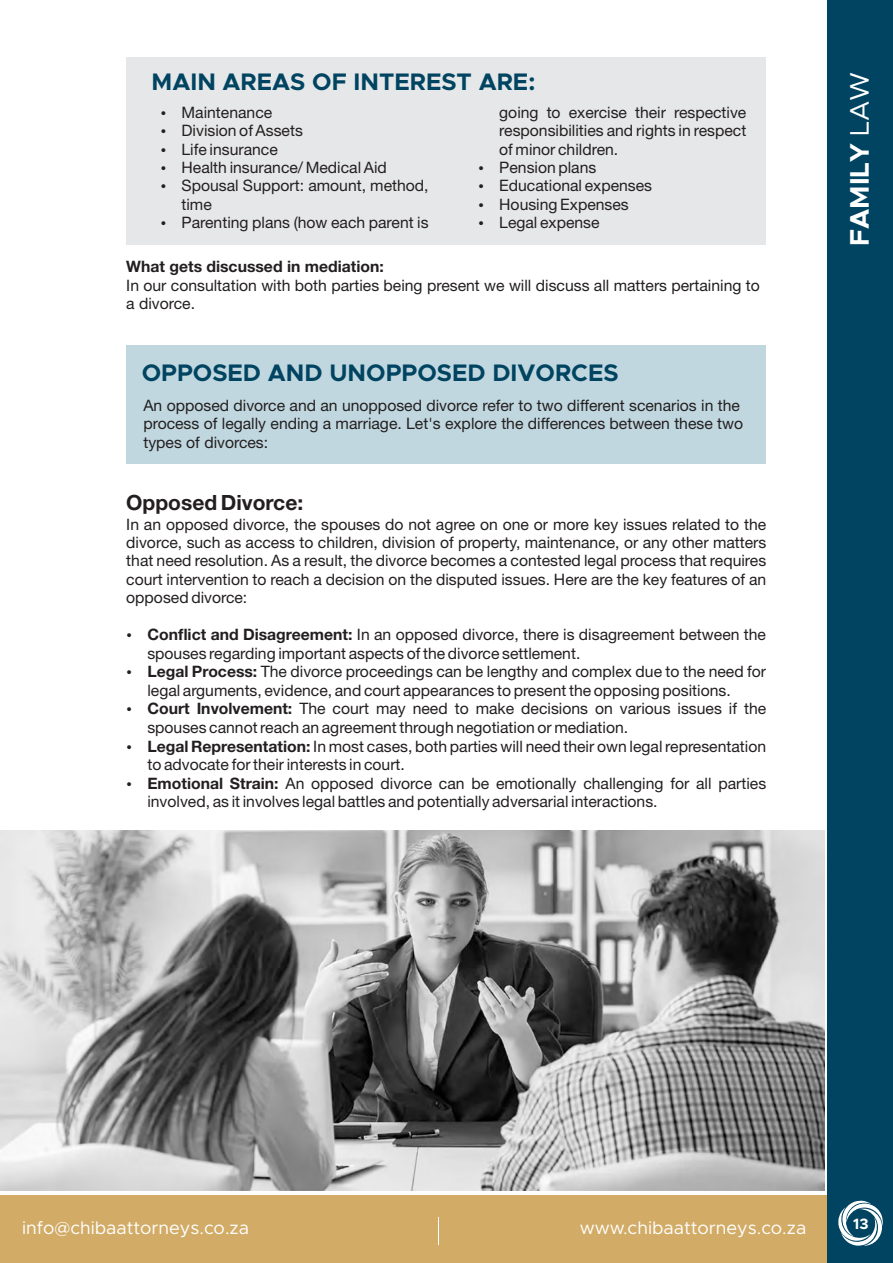
<style>
.page{position:relative;width:893px;height:1263px;background:#fff}
.page>*{position:absolute;margin:0;border:0;box-sizing:border-box;transform-origin:0 0}
.t1{font:700 27px "Metropolis";color:#fff}
.t2{font:700 24px "Metropolis";color:#004461}
.t3{font:700 21px "Helvetica Neue LT Std";color:#231f20}
.t4{font:18px "Metropolis";color:#fff}
.t5{font:15.75px/18.3px "Helvetica Neue LT Std";color:#231f20}
.t6{font:700 15.75px "Helvetica Neue LT Std";color:#231f20}
.t7{font:700 15px "Metropolis";color:#fff}
.s1{font-weight:700}
.s2{font-weight:400}
</style>
<div class="page">
<img style="left:0;top:830px;width:824px;height:360px">
<div style="left:126px;top:57px;width:640px;height:188px;background:#e6e7e8"></div>
<div style="left:1px;top:1195px;width:892px;height:68px;background:#d2ac67"></div>
<div style="left:827px;top:0;width:66px;height:1263px;background:#004461"></div>
<svg style="left:838px;top:1200px;width:45px;height:46px"></svg>
<svg style="left:438px;top:1217px;width:1px;height:28px"></svg>
<div style="left:126px;top:345px;width:640px;height:119px;background:#c1d7df"></div>
<h2 class="t2" style="left:152px;top:71px;width:385px">MAIN AREAS OF INTEREST ARE:</h2>
<p class="t5" style="left:182px;top:105px;width:249px">Maintenance<br>Division of Assets<br>Life insurance<br>Health insurance/ Medical Aid<br>Spousal Support: amount, method, time<br>Parenting plans (how each parent is</p>
<p class="t5" style="left:499px;top:105px;width:249px">going to exercise their respective responsibilities and rights in respect of minor children.<br>Pension plans<br>Educational expenses<br>Housing Expenses<br>Legal expense</p>
<p class="t6" style="left:126px;top:261px;width:259px">What gets discussed in mediation:</p>
<p class="t5" style="left:126px;top:278px;width:635px">In our consultation with both parties being present we will discuss all matters pertaining to a divorce.</p>
<h2 class="t2" style="left:142px;top:362px;width:478px">OPPOSED AND UNOPPOSED DIVORCES</h2>
<p class="t5" style="left:143px;top:399px;width:601px">An opposed divorce and an unopposed divorce refer to two different scenarios in the process of legally ending a marriage. Let's explore the differences between these two types of divorces:</p>
<h3 class="t3" style="left:126px;top:495px;width:178px">Opposed Divorce:</h3>
<p class="t5" style="left:126px;top:517px;width:642px;text-align:justify">In an opposed divorce, the spouses do not agree on one or more key issues related to the divorce, such as access to children, division of property, maintenance, or any other matters that need resolution. As a result, the divorce becomes a contested legal process that requires court intervention to reach a decision on the disputed issues. Here are the key features of an opposed divorce:</p>
<p class="t5" style="left:147px;top:627px;width:620px"><span class="s1">Conflict and Disagreement:</span> In an opposed divorce, there is disagreement between the spouses regarding important aspects of the divorce settlement.<br><span class="s1">Legal Process:</span> The divorce proceedings can be lengthy and complex due to the need for legal arguments, evidence, and court appearances to present the opposing positions.<br><span class="s1">Court Involvement:</span> The court may need to make decisions on various issues if the spouses cannot reach an agreement through negotiation or mediation.<br><span class="s1">Legal Representation:</span> In most cases, both parties will need their own legal representation to advocate for their interests in court.<br><span class="s1">Emotional Strain:</span> An opposed divorce can be emotionally challenging for all parties involved, as it involves legal battles and potentially adversarial interactions.</p>
<h1 class="t1" style="left:847px;top:246px;width:175px;rotate:-90deg">FAMILY <span class="s2">LAW</span></h1>
<p class="t4" style="left:22px;top:1220px;width:228px">info@chibaattorneys.co.za</p>
<p class="t4" style="left:580px;top:1219px;width:228px">www.chibaattorneys.co.za</p>
<p class="t7" style="left:853px;top:1217px;width:17px">13</p>
</div>
